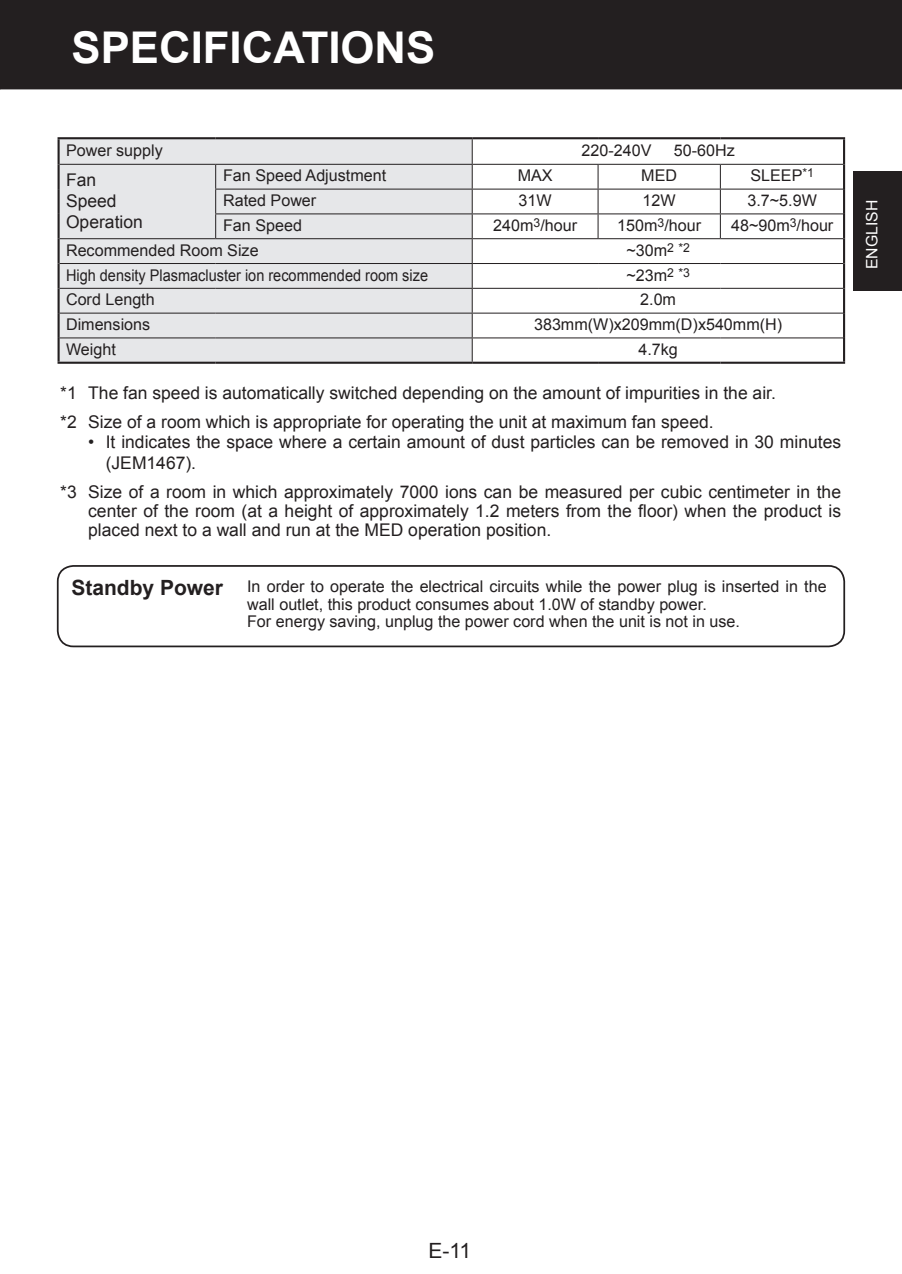
<style>
.page{position:relative;width:902px;height:1274px;background:#fff}
.page>*{position:absolute;margin:0;border:0;box-sizing:border-box;transform-origin:0 0}
.t1{font:700 43.75px "Arial";color:#fff}
.t2{font:21px "Arial";color:#231f20}
.t3{font:17.5px/21px "Arial";color:#231f20}
.t4{font:16.1px/17.5px "Arial";color:#231f20}
.t5{font:16.1px "Arial";color:#231f20;scale:.9 1}
.t6{font:15.75px "Arial";color:#fff}
.s1{font-weight:700;font-size:21px}
</style>
<div class="page">
<div style="left:853px;top:172px;width:49px;height:119px;background:#231f20"></div>
<div style="left:60px;top:139px;width:412px;height:223px;background:#e6e7e9"></div>
<hr style="left:843px;top:139px;width:2px;height:25px;background:#231f20">
<hr style="left:843px;top:239px;width:2px;height:25px;background:#231f20">
<hr style="left:843px;top:264px;width:2px;height:24px;background:#231f20">
<hr style="left:843px;top:288px;width:2px;height:25px;background:#231f20">
<hr style="left:843px;top:313px;width:2px;height:25px;background:#231f20">
<hr style="left:843px;top:338px;width:2px;height:24px;background:#231f20">
<hr style="left:60px;top:164px;width:156px;height:1px;background:#231f20">
<hr style="left:216px;top:164px;width:256px;height:1px;background:#231f20">
<hr style="left:472px;top:164px;width:126px;height:1px;background:#231f20">
<hr style="left:598px;top:164px;width:122px;height:1px;background:#231f20">
<hr style="left:720px;top:164px;width:123px;height:1px;background:#231f20">
<hr style="left:215px;top:189px;width:257px;height:1px;background:#231f20">
<hr style="left:472px;top:189px;width:126px;height:1px;background:#231f20">
<hr style="left:598px;top:189px;width:122px;height:1px;background:#231f20">
<hr style="left:720px;top:189px;width:123px;height:1px;background:#231f20">
<hr style="left:215px;top:213px;width:257px;height:1px;background:#231f20">
<svg style="left:215px;top:165px;width:1px;height:73px"></svg>
<hr style="left:472px;top:213px;width:126px;height:1px;background:#231f20">
<hr style="left:598px;top:213px;width:122px;height:1px;background:#231f20">
<svg style="left:598px;top:165px;width:1px;height:73px"></svg>
<hr style="left:720px;top:213px;width:123px;height:1px;background:#231f20">
<svg style="left:720px;top:165px;width:1px;height:73px"></svg>
<hr style="left:60px;top:238px;width:156px;height:1px;background:#231f20">
<hr style="left:216px;top:238px;width:256px;height:1px;background:#231f20">
<hr style="left:472px;top:238px;width:126px;height:1px;background:#231f20">
<hr style="left:598px;top:238px;width:122px;height:1px;background:#231f20">
<hr style="left:720px;top:238px;width:123px;height:1px;background:#231f20">
<hr style="left:60px;top:263px;width:156px;height:1px;background:#231f20">
<hr style="left:216px;top:263px;width:256px;height:1px;background:#231f20">
<hr style="left:472px;top:263px;width:126px;height:1px;background:#231f20">
<hr style="left:598px;top:263px;width:122px;height:1px;background:#231f20">
<hr style="left:720px;top:263px;width:123px;height:1px;background:#231f20">
<hr style="left:60px;top:288px;width:156px;height:1px;background:#231f20">
<hr style="left:216px;top:288px;width:256px;height:1px;background:#231f20">
<hr style="left:472px;top:288px;width:126px;height:1px;background:#231f20">
<hr style="left:598px;top:288px;width:122px;height:1px;background:#231f20">
<hr style="left:720px;top:288px;width:123px;height:1px;background:#231f20">
<hr style="left:60px;top:313px;width:156px;height:1px;background:#231f20">
<hr style="left:216px;top:313px;width:256px;height:1px;background:#231f20">
<hr style="left:472px;top:313px;width:126px;height:1px;background:#231f20">
<hr style="left:598px;top:313px;width:122px;height:1px;background:#231f20">
<hr style="left:720px;top:313px;width:123px;height:1px;background:#231f20">
<hr style="left:60px;top:337px;width:156px;height:1px;background:#231f20">
<hr style="left:216px;top:337px;width:256px;height:1px;background:#231f20">
<hr style="left:472px;top:337px;width:126px;height:1px;background:#231f20">
<svg style="left:472px;top:139px;width:1px;height:223px"></svg>
<hr style="left:598px;top:337px;width:122px;height:1px;background:#231f20">
<hr style="left:720px;top:337px;width:123px;height:1px;background:#231f20">
<hr style="left:843px;top:164px;width:2px;height:25px;background:#231f20">
<hr style="left:843px;top:189px;width:2px;height:25px;background:#231f20">
<hr style="left:843px;top:214px;width:2px;height:25px;background:#231f20">
<hr style="left:58px;top:362px;width:158px;height:2px;background:#231f20">
<hr style="left:216px;top:362px;width:256px;height:2px;background:#231f20">
<hr style="left:472px;top:362px;width:126px;height:2px;background:#231f20">
<hr style="left:598px;top:362px;width:122px;height:2px;background:#231f20">
<hr style="left:720px;top:362px;width:125px;height:2px;background:#231f20">
<hr style="left:58px;top:137px;width:158px;height:2px;background:#231f20">
<hr style="left:58px;top:139px;width:2px;height:25px;background:#231f20">
<hr style="left:216px;top:137px;width:256px;height:2px;background:#231f20">
<hr style="left:472px;top:137px;width:126px;height:2px;background:#231f20">
<hr style="left:598px;top:137px;width:122px;height:2px;background:#231f20">
<hr style="left:720px;top:137px;width:125px;height:2px;background:#231f20">
<hr style="left:58px;top:164px;width:2px;height:25px;background:#231f20">
<hr style="left:58px;top:189px;width:2px;height:25px;background:#231f20">
<hr style="left:58px;top:214px;width:2px;height:25px;background:#231f20">
<hr style="left:58px;top:239px;width:2px;height:25px;background:#231f20">
<hr style="left:58px;top:264px;width:2px;height:24px;background:#231f20">
<hr style="left:58px;top:288px;width:2px;height:25px;background:#231f20">
<hr style="left:58px;top:313px;width:2px;height:25px;background:#231f20">
<hr style="left:58px;top:338px;width:2px;height:24px;background:#231f20">
<div style="left:57px;top:565px;width:788px;height:82px;border:2px solid #231f20;border-radius:16px"></div>
<div style="left:1px;top:0;width:901px;height:89px;background:#231f20"></div>
<svg style="left:0;top:0;width:1px;height:89px"></svg>
<h1 class="t1" style="left:72px;top:19px;width:365px">SPECIFICATIONS</h1>
<p class="t4" style="left:66px;top:142px;width:98px">Power supply</p>
<p class="t4" style="left:581px;top:142px;width:71px">220-240V</p>
<p class="t4" style="left:674px;top:142px;width:62px">50-60Hz</p>
<p class="t3" style="left:66px;top:169px;width:78px">Fan<br>Speed<br>Operation</p>
<p class="t4" style="left:223px;top:167px;width:165px">Fan Speed Adjustment</p>
<p class="t4" style="left:518px;top:167px;width:36px">MAX</p>
<p class="t4" style="left:641px;top:167px;width:37px">MED</p>
<p class="t4" style="left:750px;top:167px;width:65px">SLEEP<sup>*1</sup></p>
<p class="t4" style="left:223px;top:192px;width:95px">Rated Power</p>
<p class="t4" style="left:519px;top:192px;width:35px">31W</p>
<p class="t4" style="left:643px;top:192px;width:35px">12W</p>
<p class="t4" style="left:747px;top:192px;width:71px">3.7~5.9W</p>
<p class="t4" style="left:223px;top:217px;width:80px">Fan Speed</p>
<p class="t4" style="left:493px;top:217px;width:85px">240m<sup>3</sup>/hour</p>
<p class="t4" style="left:617px;top:217px;width:85px">150m<sup>3</sup>/hour</p>
<p class="t4" style="left:731px;top:217px;width:104px">48~90m<sup>3</sup>/hour</p>
<p class="t4" style="left:66px;top:242px;width:194px">Recommended Room Size</p>
<p class="t4" style="left:626px;top:242px;width:65px">~30m<sup>2</sup> <sup>*2</sup></p>
<p class="t5" style="left:66px;top:264px;width:404px">High density Plasmacluster ion recommended room size</p>
<p class="t4" style="left:626px;top:266px;width:65px">~23m<sup>2</sup> <sup>*3</sup></p>
<p class="t4" style="left:66px;top:291px;width:90px">Cord Length</p>
<p class="t4" style="left:640px;top:291px;width:37px">2.0m</p>
<p class="t4" style="left:66px;top:316px;width:86px">Dimensions</p>
<p class="t4" style="left:534px;top:316px;width:250px">383mm(W)x209mm(D)x540mm(H)</p>
<p class="t4" style="left:66px;top:341px;width:51px">Weight</p>
<p class="t4" style="left:638px;top:341px;width:41px">4.7kg</p>
<p class="t3" style="left:60px;top:379px;width:717px;line-height:29.2px">*1 The fan speed is automatically switched depending on the amount of impurities in the air. *2 Size of a room which is appropriate for operating the unit at maximum fan speed.</p>
<p class="t3" style="left:106px;top:431px;width:737px;text-indent:-18px">• It indicates the space where a certain amount of dust particles can be removed in 30 minutes (JEM1467).</p>
<p class="t3" style="left:88px;top:482px;width:754px;line-height:19.2px;text-align:justify;text-indent:-28px">*3 Size of a room in which approximately 7000 ions can be measured per cubic centimeter in the center of the room (at a height of approximately 1.2 meters from the floor) when the product is placed next to a wall and run at the MED operation position.</p>
<p class="t4" style="left:247px;top:578px;width:581px;text-indent:-176px"><span class="s1">Standby Power</span> In order to operate the electrical circuits while the power plug is inserted in the wall outlet, this product consumes about 1.0W of standby power.<br>For energy saving, unplug the power cord when the unit is not in use.</p>
<p class="t6" style="left:862px;top:269px;width:71px;rotate:-90deg">ENGLISH</p>
<p class="t2" style="left:428px;top:1237px;width:44px">E-11</p>
</div>
